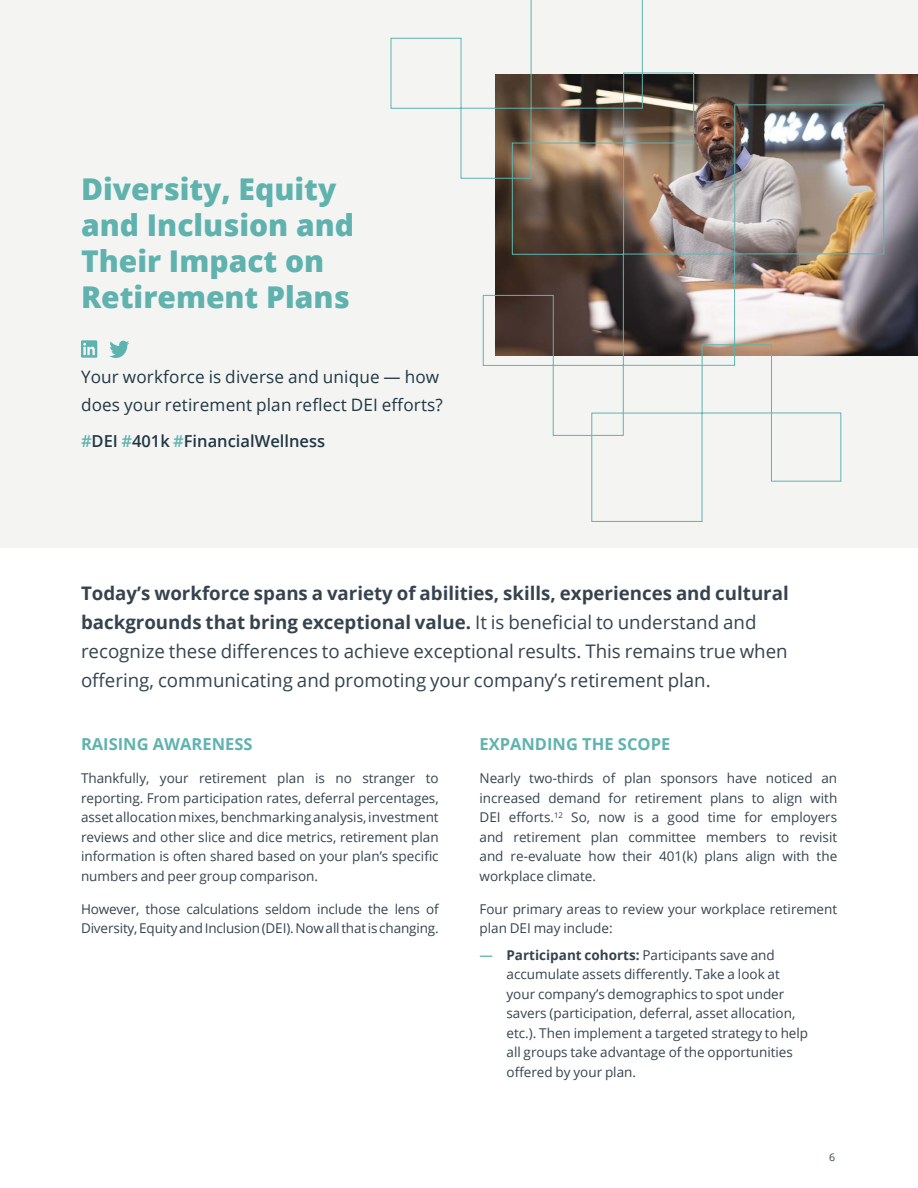
<style>
.page{position:relative;width:918px;height:1188px;background:#fff}
.page>*{position:absolute;margin:0;border:0;box-sizing:border-box;transform-origin:0 0}
.t1{font:800 30px/36px "Open Sans";color:#5fb2ad}
.t2{font:18.75px/29.1px "Open Sans";color:#36434f}
.t3{font:17.1px/27.5px "Open Sans";letter-spacing:.01em;color:#223743}
.t4{font:700 16.5px "Open Sans";color:#5fb3ae}
.t5{font:600 16.5px "Open Sans";color:#223743}
.t6{font:13.5px/19.5px "Open Sans";color:#36434f}
.t7{font:10.5px "Open Sans";color:#36434f}
.s1{color:#5fb2ad}
.s2{font-weight:700}
.s3{font-weight:700;color:#75bbb6}
</style>
<div class="page">
<div style="left:0;top:0;width:918px;height:548px;background:#f4f4f3"></div>
<img style="left:885px;top:74px;width:33px;height:282px">
<img style="left:482px;top:74px;width:403px;height:362px">
<img style="left:390px;top:0;width:403px;height:179px">
<svg style="left:591px;top:344px;width:251px;height:178px"></svg>
<svg style="left:109px;top:341px;width:20px;height:17px"></svg>
<svg style="left:81px;top:340px;width:16px;height:18px"></svg>
<h1 class="t1" style="left:81px;top:174px;width:275px">Diversity, Equity and Inclusion and<br>Their Impact on<br>Retirement Plans</h1>
<p class="t3" style="left:81px;top:365px;width:363px">Your workforce is diverse and unique — how does your retirement plan reflect DEI efforts?</p>
<p class="t5" style="left:81px;top:434px;width:246px"><span class="s1">#</span>DEI <span class="s1">#</span>401k <span class="s1">#</span>FinancialWellness</p>
<p class="t2" style="left:81px;top:578px;width:709px"><span class="s2">Today’s workforce spans a variety of abilities, skills, experiences and cultural backgrounds that bring exceptional value.</span> It is beneficial to understand and recognize these differences to achieve exceptional results. This remains true when offering, communicating and promoting your company’s retirement plan.</p>
<p class="t4" style="left:81px;top:738px;width:173px">RAISING AWARENESS</p>
<p class="t6" style="left:81px;top:770px;width:359px;text-align:justify">Thankfully, your retirement plan is no stranger to reporting. From participation rates, deferral percentages, asset allocation mixes, benchmarking analysis, investment reviews and other slice and dice metrics, retirement plan information is often shared based on your plan’s specific numbers and peer group comparison.</p>
<p class="t6" style="left:81px;top:901px;width:359px">However, those calculations seldom include the lens of<br>Diversity, Equity and Inclusion (DEI). Now all that is changing.</p>
<p class="t4" style="left:480px;top:738px;width:192px">EXPANDING THE SCOPE</p>
<p class="t6" style="left:480px;top:770px;width:359px;text-align:justify">Nearly two-thirds of plan sponsors have noticed an increased demand for retirement plans to align with DEI efforts.<sup>12</sup> So, now is a good time for employers and retirement plan committee members to revisit and re-evaluate how their 401(k) plans align with the workplace climate.</p>
<p class="t6" style="left:480px;top:901px;width:359px">Four primary areas to review your workplace retirement plan DEI may include:</p>
<p class="t6" style="left:507px;top:946px;width:303px;text-indent:-27px"><span class="s3">—</span> <span class="s2">Participant cohorts:</span> Participants save and accumulate assets differently. Take a look at your company’s demographics to spot under savers (participation, deferral, asset allocation, etc.). Then implement a targeted strategy to help all groups take advantage of the opportunities offered by your plan.</p>
<p class="t7" style="left:829px;top:1153px;width:8px">6</p>
</div>
